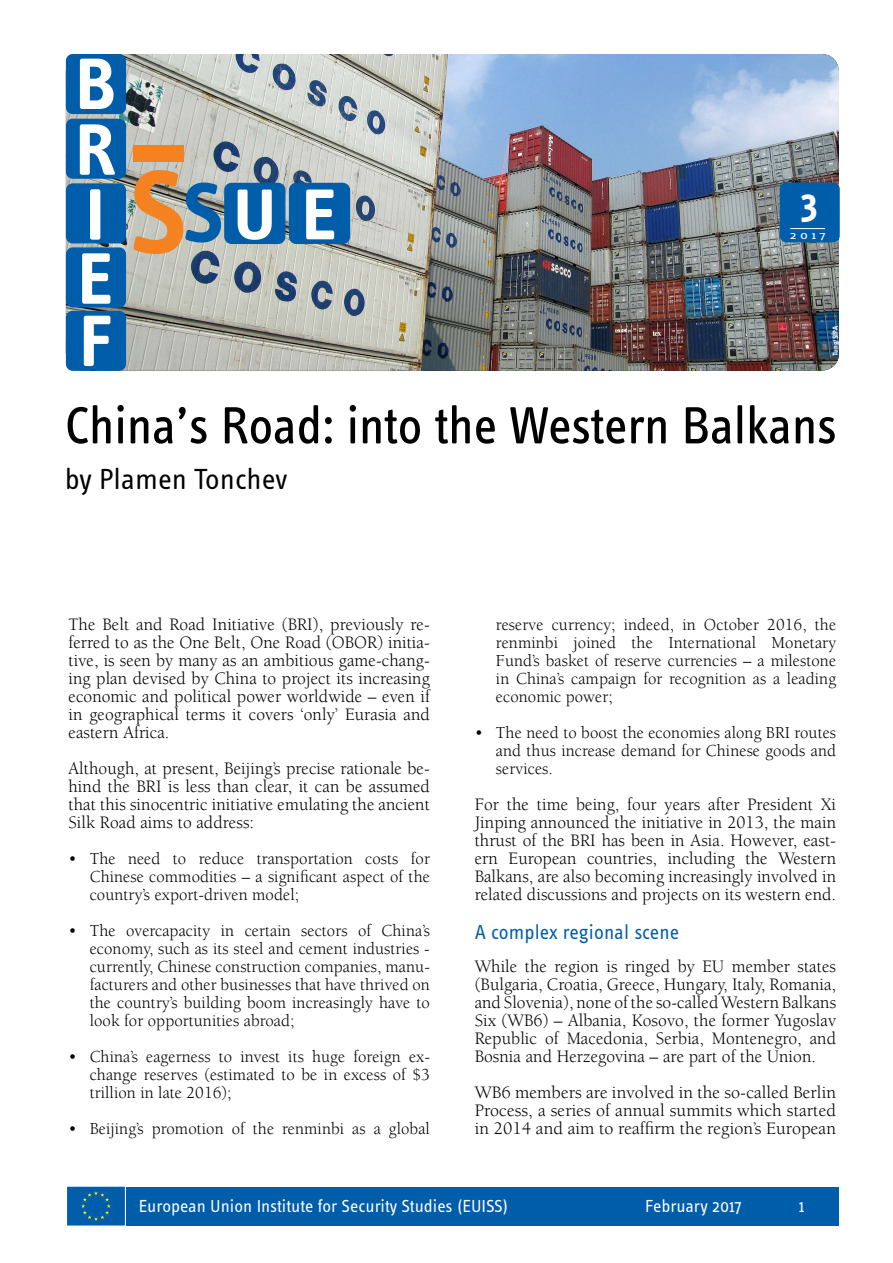
<style>
.page{position:relative;width:893px;height:1263px;background:#fff}
.page>*{position:absolute;margin:0;border:0;box-sizing:border-box;transform-origin:0 0}
.t1{font:54px "Info OT Text";letter-spacing:-.01em;color:#000;scale:.95 1}
.t2{font:700 39px "Info OT Text";color:#fff}
.t3{font:30px "Info OT Text";letter-spacing:-.005em;color:#000}
.t4{font:21px "Info OT Text";letter-spacing:.005em;color:#005daa}
.t5{font:18px/18px "Berkeley Std";letter-spacing:.005em;color:#000;text-align:justify}
.t6{font:18px "Info OT Text";color:#fff}
.t7{font:17.25px/18px "Berkeley Std";letter-spacing:.005em;color:#000;text-align:justify}
.t8{font:10.8px "Info OT Text";color:#fff;scale:1.44 1}
.t9{font:700 7.5px "Info OT Text";color:#fff}
</style>
<div class="page">
<div style="left:127px;top:1187px;width:712px;height:38px;background:#005daa"></div>
<div style="left:67px;top:1187px;width:58px;height:38px;background:#005daa;border:2px solid #005daa"></div>
<svg style="left:81px;top:1191px;width:30px;height:30px"></svg>
<img style="left:66px;top:54px;width:773px;height:317px">
<div style="left:225px;top:183px;width:60px;height:60px;background:#005daa;border-radius:7px"></div>
<div style="left:224px;top:183px;width:61px;height:61px;border:1px solid #005daa;border-radius:7px"></div>
<div style="left:289px;top:183px;width:61px;height:60px;background:#005daa;border-radius:7px"></div>
<div style="left:289px;top:183px;width:61px;height:61px;border:1px solid #005daa;border-radius:7px"></div>
<svg style="left:238px;top:190px;width:34px;height:50px"></svg>
<svg style="left:306px;top:190px;width:28px;height:49px"></svg>
<div style="left:66px;top:54px;width:60px;height:60px;background:#005daa;border-radius:7px"></div>
<div style="left:66px;top:119px;width:60px;height:60px;background:#005daa;border-radius:7px"></div>
<svg style="left:80px;top:59px;width:34px;height:50px"></svg>
<svg style="left:80px;top:124px;width:35px;height:51px"></svg>
<div style="left:66px;top:183px;width:60px;height:60px;background:#005daa;border-radius:7px"></div>
<div style="left:66px;top:247px;width:60px;height:60px;background:#005daa;border-radius:7px"></div>
<div style="left:90px;top:189px;width:10px;height:51px;background:#fff;border-radius:2px"></div>
<div style="left:66px;top:311px;width:60px;height:60px;background:#005daa;border-radius:7px"></div>
<svg style="left:82px;top:253px;width:28px;height:51px"></svg>
<svg style="left:84px;top:316px;width:26px;height:50px"></svg>
<div style="left:134px;top:145px;width:50px;height:17px;background:#f58220"></div>
<img style="left:133px;top:170px;width:88px;height:84px">
<div style="left:780px;top:182px;width:60px;height:60px;background:#005daa;border-radius:7px"></div>
<hr style="left:790px;top:228px;width:35px;height:1px;background:#fffffe">
<h2 class="t2" style="left:800px;top:179px;width:19px">3</h2>
<p class="t8" style="left:790px;top:229px;width:26px">2017</p>
<p class="t9" style="left:830px;top:356px;width:31px;rotate:-90deg">Tung/SIPA</p>
<h1 class="t1" style="left:65px;top:392px;width:814px">China’s Road: into the Western Balkans</h1>
<h3 class="t3" style="left:65px;top:461px;width:224px">by Plamen Tonchev</h3>
<p class="t5" style="left:68px;top:616px;width:363px">The Belt and Road Initiative (BRI), previously re&shy;ferred to as the One Belt, One Road (OBOR) initia&shy;tive, is seen by many as an ambitious game-chang&shy;ing plan devised by China to project its increasing economic and political power worldwide – even if in geographical terms it covers ‘only’ Eurasia and eastern Africa.</p>
<p class="t5" style="left:68px;top:760px;width:363px">Although, at present, Beijing’s precise rationale be&shy;hind the BRI is less than clear, it can be assumed that this sinocentric initiative emulating the ancient Silk Road aims to address:</p>
<p class="t7" style="left:90px;top:850px;width:342px;text-indent:-21px">• The need to reduce transportation costs for Chinese commodities – a significant aspect of the country’s export-driven model;</p>
<p class="t7" style="left:90px;top:922px;width:342px;text-indent:-21px">• The overcapacity in certain sectors of China’s economy, such as its steel and cement industries - currently, Chinese construction companies, manu&shy;facturers and other businesses that have thrived on the country’s building boom increasingly have to look for opportunities abroad;</p>
<p class="t7" style="left:90px;top:1048px;width:342px;text-indent:-21px">• China’s eagerness to invest its huge foreign ex&shy;change reserves (estimated to be in excess of $3 trillion in late 2016);</p>
<p class="t7" style="left:68px;top:1120px;width:363px">• Beijing’s promotion of the renminbi as a global</p>
<p class="t7" style="left:496px;top:616px;width:342px">reserve currency; indeed, in October 2016, the renminbi joined the International Monetary Fund’s basket of reserve currencies – a milestone in China’s campaign for recognition as a leading economic power;</p>
<p class="t7" style="left:496px;top:724px;width:342px;text-indent:-21px">• The need to boost the economies along BRI routes and thus increase demand for Chinese goods and services.</p>
<p class="t5" style="left:475px;top:796px;width:363px">For the time being, four years after President Xi Jinping announced the initiative in 2013, the main thrust of the BRI has been in Asia. However, east&shy;ern European countries, including the Western Balkans, are also becoming increasingly involved in related discussions and projects on its western end.</p>
<p class="t4" style="left:475px;top:919px;width:206px">A complex regional scene</p>
<p class="t5" style="left:475px;top:958px;width:363px">While the region is ringed by EU member states (Bulgaria, Croatia, Greece, Hungary, Italy, Romania, and Slovenia), none of the so-called Western Balkans Six (WB6) – Albania, Kosovo, the former Yugoslav Republic of Macedonia, Serbia, Montenegro, and Bosnia and Herzegovina – are part of the Union.</p>
<p class="t5" style="left:475px;top:1084px;width:363px">WB6 members are involved in the so-called Berlin Process, a series of annual summits which started in 2014 and aim to reaffirm the region’s European</p>
<p class="t6" style="left:139px;top:1194px;width:371px">European Union Institute for Security Studies (EUISS)</p>
<p class="t6" style="left:645px;top:1194px;width:98px">February 2017</p>
<p class="t6" style="left:799px;top:1194px;width:7px">1</p>
</div>
